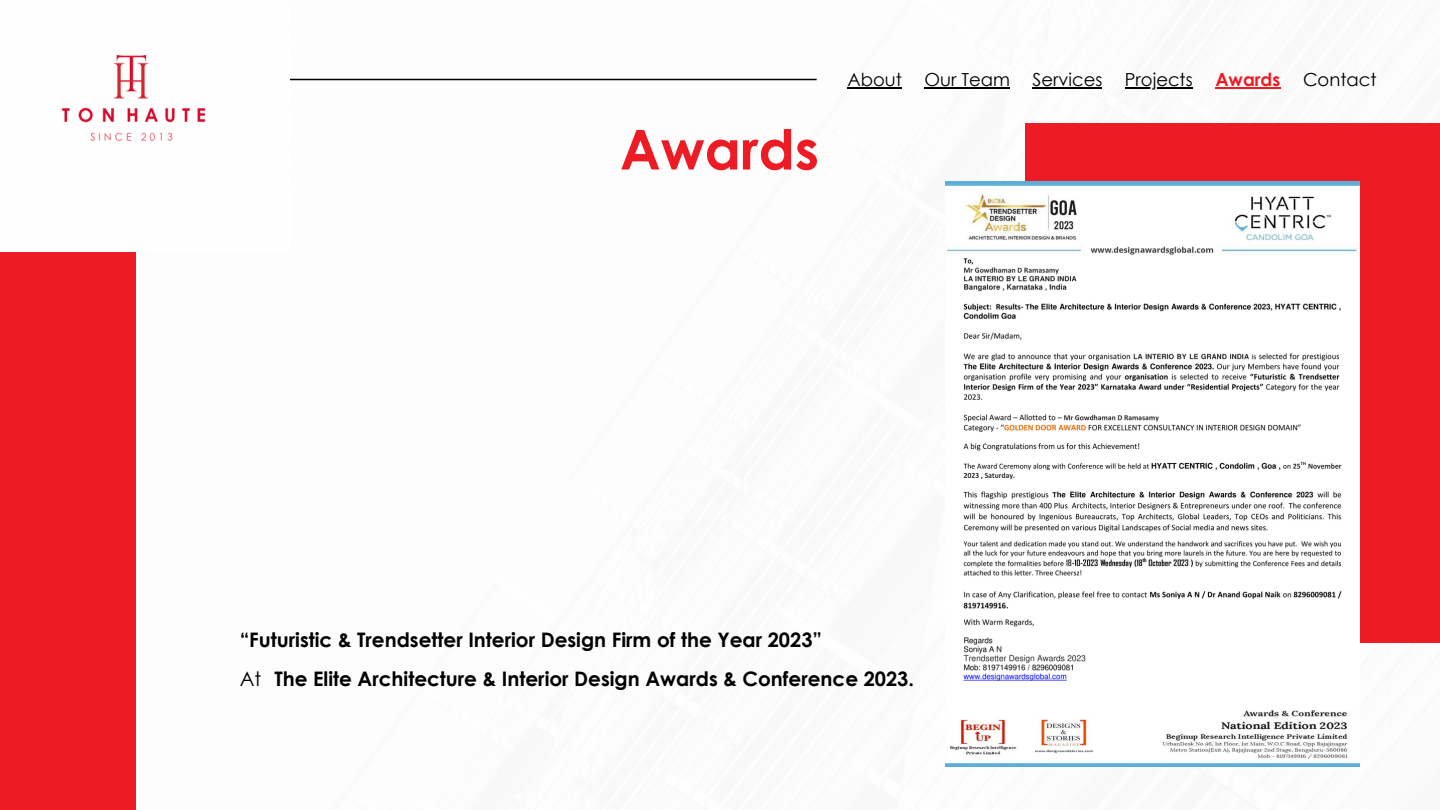
<style>
.page{position:relative;width:1440px;height:810px;background:#fff}
.page>*{position:absolute;margin:0;border:0;box-sizing:border-box;transform-origin:0 0}
.t1{font:700 55px "Century Gothic";color:#ed1c24}
.t2{font:700 20px/38.8px "Century Gothic";color:#000}
.t3{font:18px "Century Gothic";color:#000}
.t4{font:700 18px "Century Gothic";color:#ed1c24}
.s1{font-weight:400}
</style>
<div class="page">
<hr style="left:200px;top:79px;width:617px;height:1px;background:#000">
<div style="left:0;top:181px;width:136px;height:629px;background:#ed1c24"></div>
<div style="left:1026px;top:124px;width:414px;height:519px;background:#ed1c24"></div>
<img style="left:945px;top:181px;width:414px;height:585px">
<hr style="left:848px;top:87px;width:54px;height:2px;background:#000">
<hr style="left:924px;top:87px;width:86px;height:2px;background:#000">
<hr style="left:1032px;top:87px;width:70px;height:2px;background:#000">
<hr style="left:1125px;top:87px;width:68px;height:2px;background:#000">
<hr style="left:1215px;top:87px;width:66px;height:2px;background:#ed1c24">
<img style="left:0;top:54px;width:290px;height:198px">
<h1 class="t1" style="left:620px;top:114px;width:201px">Awards</h1>
<p class="t3" style="left:848px;top:68px;width:56px">About</p>
<p class="t3" style="left:924px;top:68px;width:87px">Our Team</p>
<p class="t3" style="left:1032px;top:68px;width:71px">Services</p>
<p class="t3" style="left:1125px;top:68px;width:69px">Projects</p>
<p class="t4" style="left:1215px;top:68px;width:67px">Awards</p>
<p class="t3" style="left:1303px;top:68px;width:75px">Contact</p>
<p class="t2" style="left:240px;top:620px;width:676px">“Futuristic &amp; Trendsetter Interior Design Firm of the Year 2023”<br><span class="s1">At</span> The Elite Architecture &amp; Interior Design Awards &amp; Conference 2023.</p>
</div>
